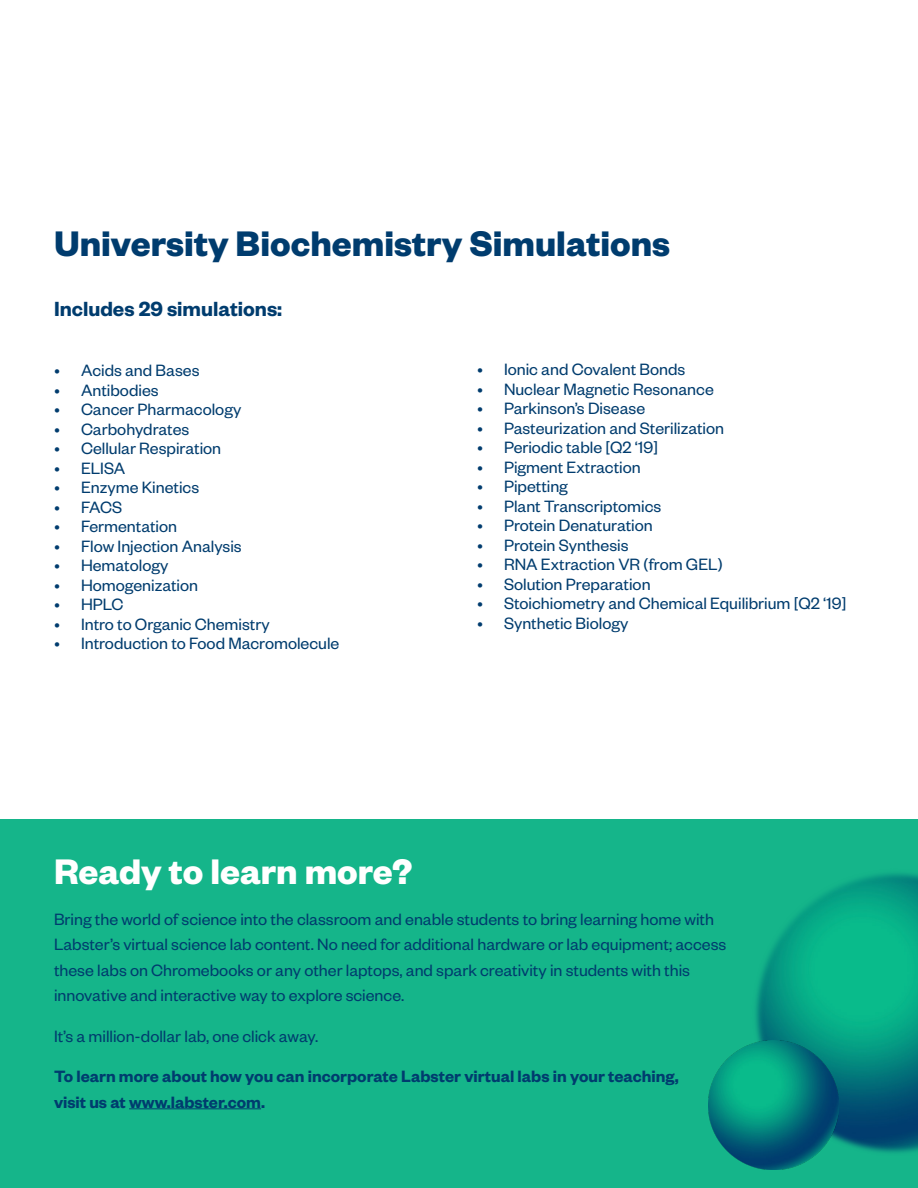
<style>
.page{position:relative;width:918px;height:1188px;background:#fff}
.page>*{position:absolute;margin:0;border:0;box-sizing:border-box;transform-origin:0 0}
.Dark_title{font:700 39px "Founders Grotesk";color:#003c6e}
.White_title{font:700 39px "Founders Grotesk";color:#fff}
.t1{font:600 22.5px "Founders Grotesk";color:#003c6e}
.t2{font:18px/25.5px "Founders Grotesk";color:#003c6e}
.t3{font:600 18px/25.5px "Founders Grotesk";color:#003c6e}
</style>
<div class="page">
<div style="left:0;top:819px;width:918px;height:369px;background:#15b58a"></div>
<img style="left:709px;top:1040px;width:129px;height:130px">
<hr style="left:129px;top:1108px;width:132px;height:1px;background:#003c6e">
<p class="Dark_title" style="left:54px;top:219px;width:618px">University Biochemistry Simulations</p>
<p class="t1" style="left:54px;top:295px;width:230px">Includes 29 simulations:</p>
<p class="t2" style="left:54px;top:357px;width:147px">• Acids and Bases</p>
<p class="t2" style="left:54px;top:376px;width:106px">• Antibodies</p>
<p class="t2" style="left:54px;top:396px;width:189px">• Cancer Pharmacology</p>
<p class="t2" style="left:54px;top:415px;width:137px">• Carbohydrates</p>
<p class="t2" style="left:54px;top:435px;width:169px">• Cellular Respiration</p>
<p class="t2" style="left:54px;top:454px;width:73px">• ELISA</p>
<p class="t2" style="left:54px;top:474px;width:147px">• Enzyme Kinetics</p>
<p class="t2" style="left:54px;top:493px;width:70px">• FACS</p>
<p class="t2" style="left:54px;top:513px;width:125px">• Fermentation</p>
<p class="t2" style="left:54px;top:532px;width:189px">• Flow Injection Analysis</p>
<p class="t2" style="left:54px;top:552px;width:116px">• Hematology</p>
<p class="t2" style="left:54px;top:571px;width:146px">• Homogenization</p>
<p class="t2" style="left:54px;top:591px;width:71px">• HPLC</p>
<p class="t2" style="left:54px;top:610px;width:217px">• Intro to Organic Chemistry</p>
<p class="t2" style="left:54px;top:630px;width:287px">• Introduction to Food Macromolecule</p>
<p class="t2" style="left:477px;top:356px;width:210px">• Ionic and Covalent Bonds</p>
<p class="t2" style="left:477px;top:375px;width:238px">• Nuclear Magnetic Resonance</p>
<p class="t2" style="left:477px;top:395px;width:170px">• Parkinson’s Disease</p>
<p class="t2" style="left:477px;top:414px;width:249px">• Pasteurization and Sterilization</p>
<p class="t2" style="left:477px;top:434px;width:183px">• Periodic table [Q2 ‘19]</p>
<p class="t2" style="left:477px;top:453px;width:165px">• Pigment Extraction</p>
<p class="t2" style="left:477px;top:473px;width:92px">• Pipetting</p>
<p class="t2" style="left:477px;top:492px;width:186px">• Plant Transcriptomics</p>
<p class="t2" style="left:477px;top:512px;width:177px">• Protein Denaturation</p>
<p class="t2" style="left:477px;top:531px;width:153px">• Protein Synthesis</p>
<p class="t2" style="left:477px;top:551px;width:247px">• RNA Extraction VR (from GEL)</p>
<p class="t2" style="left:477px;top:570px;width:175px">• Solution Preparation</p>
<p class="t2" style="left:477px;top:590px;width:371px">• Stoichiometry and Chemical Equilibrium [Q2 ‘19]</p>
<p class="t2" style="left:477px;top:609px;width:153px">• Synthetic Biology</p>
<p class="White_title" style="left:54px;top:847px;width:360px">Ready to learn more?</p>
<p class="t2" style="left:54px;top:905px;width:674px">Bring the world of science into the classroom and enable students to bring learning home with Labster’s virtual science lab content. No need for additional hardware or lab equipment; access these labs on Chromebooks or any other laptops, and spark creativity in students with this innovative and interactive way to explore science.</p>
<p class="t2" style="left:54px;top:1022px;width:266px">It’s a million-dollar lab, one click away.</p>
<p class="t3" style="left:54px;top:1063px;width:626px">To learn more about how you can incorporate Labster virtual labs in your teaching, visit us at www.labster.com.</p>
</div>
